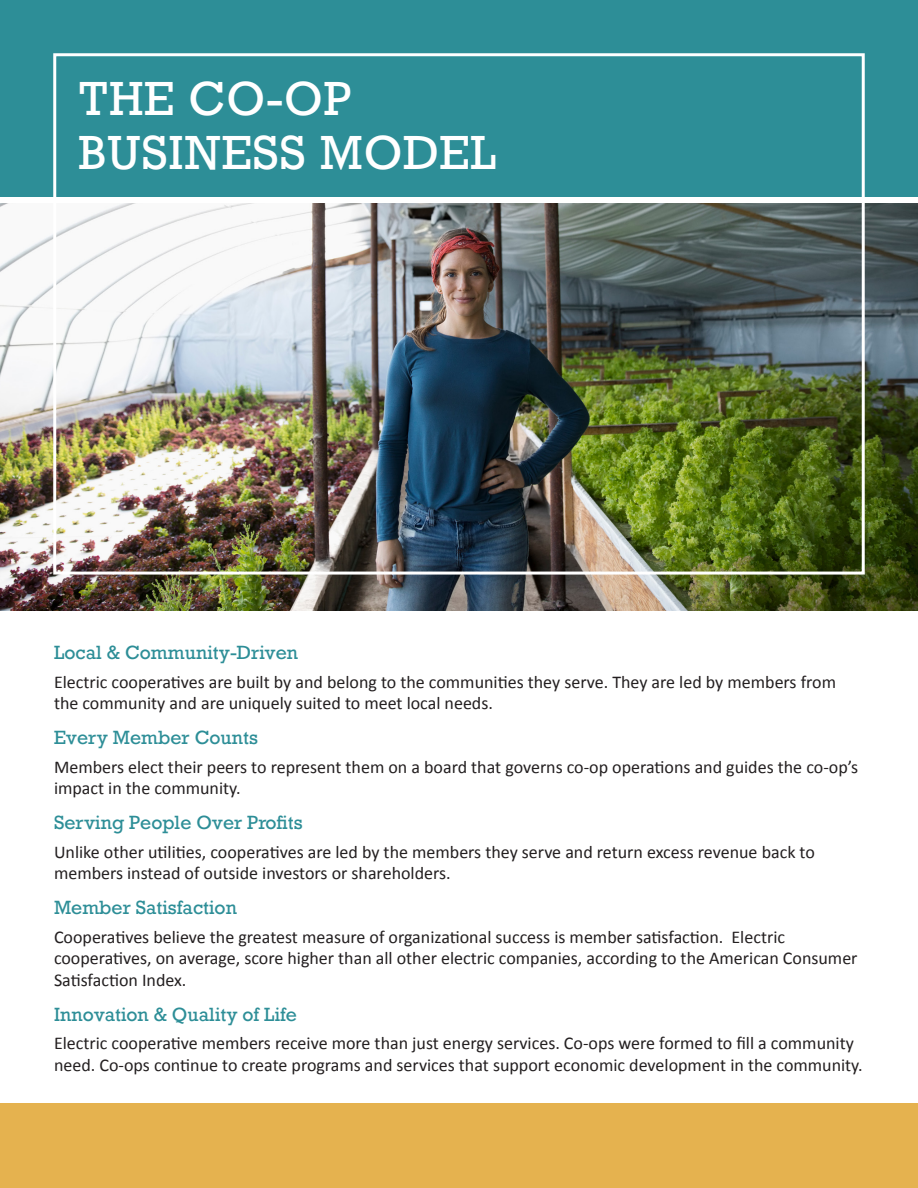
<style>
.page{position:relative;width:918px;height:1188px;background:#fff}
.page>*{position:absolute;margin:0;border:0;box-sizing:border-box;transform-origin:0 0}
.t1{font:45px/54px "Rockwell";letter-spacing:.02em;color:#fff}
.t2{font:18px/21.6px "Calibri";color:#231f20}
.t3{font:18px "Rockwell";color:#2d8e97}
</style>
<div class="page">
<img style="left:0;top:203px;width:918px;height:407px">
<div style="left:0;top:0;width:918px;height:197px;background:#2d8e97"></div>
<div style="left:0;top:1104px;width:918px;height:84px;background:#e5b24f"></div>
<div style="left:53px;top:53px;width:812px;height:522px;border:3px solid #fff"></div>
<p class="t1" style="left:79px;top:72px;width:420px">THE CO-OP<br>BUSINESS MODEL</p>
<p class="t3" style="left:54px;top:642px;width:246px">Local &amp; Community-Driven</p>
<p class="t2" style="left:54px;top:670px;width:784px">Electric cooperatives are built by and belong to the communities they serve. They are led by members from the community and are uniquely suited to meet local needs.</p>
<p class="t3" style="left:54px;top:727px;width:206px">Every Member Counts</p>
<p class="t2" style="left:54px;top:755px;width:806px">Members elect their peers to represent them on a board that governs co-op operations and guides the co-op’s impact in the community.</p>
<p class="t3" style="left:54px;top:812px;width:250px">Serving People Over Profits</p>
<p class="t2" style="left:54px;top:840px;width:762px">Unlike other utilities, cooperatives are led by the members they serve and return excess revenue back to members instead of outside investors or shareholders.</p>
<p class="t3" style="left:54px;top:897px;width:185px">Member Satisfaction</p>
<p class="t2" style="left:54px;top:926px;width:805px">Cooperatives believe the greatest measure of organizational success is member satisfaction. Electric cooperatives, on average, score higher than all other electric companies, according to the American Consumer<br>Satisfaction Index.</p>
<p class="t3" style="left:54px;top:1003px;width:245px">Innovation &amp; Quality of Life</p>
<p class="t2" style="left:54px;top:1032px;width:810px">Electric cooperative members receive more than just energy services. Co-ops were formed to fill a community need. Co-ops continue to create programs and services that support economic development in the community.</p>
</div>
